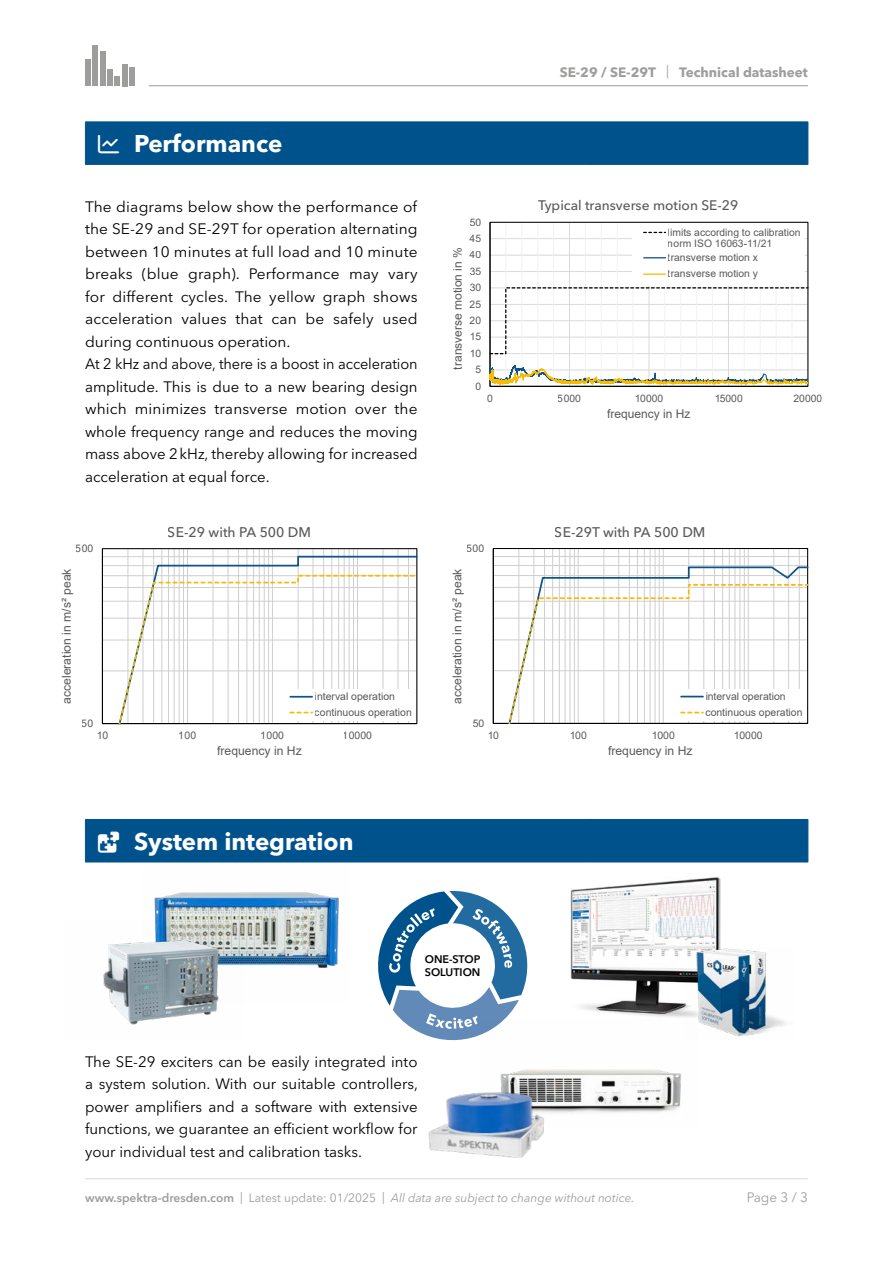
<style>
.page{position:relative;width:893px;height:1263px;background:#fff}
.page>*{position:absolute;margin:0;border:0;box-sizing:border-box;transform-origin:0 0}
.t1{font:700 24px "Avenir Next LT Pro";color:#fff}
.t2{font:15px/22.5px "Avenir Next LT Pro";color:#000}
.t3{font:500 13.95px "Avenir Next LT Pro";color:#595959}
.t4{font:500 13.65px "Avenir Next LT Pro";color:#595959}
.t5{font:700 13.5px "Avenir Next LT Pro";color:#9d9d9c}
.t6{font:13.5px "Avenir Next LT Pro";color:#9d9d9c}
.t7{font:12.15px "Arial";color:#595959}
.t8{font:italic 12px "Avenir Next LT Pro";color:#9d9d9c}
.t9{font:12px "Arial";color:#595959}
.t10{font:600 10.95px/13px "Avenir Next LT Pro";color:#000}
.t11{font:10.5px/16px "Arial";color:#595959}
.t12{font:10.35px/11.4px "Arial";color:#595959}
.s1{font-weight:400}
.s2{font-weight:600;font-style:normal}
.s3{font-style:normal}
</style>
<div class="page">
<hr style="left:85px;top:1178px;width:723px;height:1px;background:#dadada">
<div style="left:85px;top:60px;width:5px;height:26px;background:#9d9d9c"></div>
<div style="left:92px;top:46px;width:6px;height:40px;background:#9d9d9c"></div>
<div style="left:100px;top:51px;width:5px;height:35px;background:#9d9d9c"></div>
<div style="left:115px;top:77px;width:5px;height:9px;background:#9d9d9c"></div>
<div style="left:122px;top:64px;width:5px;height:22px;background:#9d9d9c"></div>
<div style="left:129px;top:68px;width:6px;height:18px;background:#9d9d9c"></div>
<div style="left:107px;top:69px;width:6px;height:17px;background:#9d9d9c"></div>
<hr style="left:149px;top:85px;width:659px;height:1px;background:#9d9d9c">
<svg style="left:489px;top:221px;width:320px;height:166px"></svg>
<hr style="left:85px;top:164px;width:501px;height:1px;background:#00528d">
<hr style="left:586px;top:164px;width:222px;height:1px;background:#00528d">
<svg style="left:492px;top:548px;width:316px;height:176px"></svg>
<hr style="left:417px;top:549px;width:1px;height:175px;background:#d0cece">
<svg style="left:101px;top:548px;width:316px;height:177px"></svg>
<svg style="left:378px;top:891px;width:149px;height:149px"></svg>
<hr style="left:85px;top:862px;width:501px;height:1px;background:#00528d">
<hr style="left:586px;top:862px;width:222px;height:1px;background:#00528d">
<img style="left:571px;top:877px;width:149px;height:140px">
<img style="left:481px;top:1020px;width:201px;height:93px">
<img style="left:428px;top:1075px;width:129px;height:83px">
<img style="left:685px;top:948px;width:101px;height:89px">
<img style="left:154px;top:892px;width:185px;height:76px">
<img style="left:103px;top:922px;width:139px;height:103px">
<div style="left:85px;top:122px;width:723px;height:42px;background:#00528d"></div>
<div style="left:85px;top:819px;width:723px;height:43px;background:#00528d"></div>
<p class="t5" style="left:560px;top:64px;width:250px">SE-29 / SE-29T <span class="s1">|</span> Technical datasheet</p>
<h1 class="t1" style="left:98px;top:129px;width:186px">▼●■ Performance</h1>
<p class="t2" style="left:85px;top:195px;width:334px">The diagrams below show the performance of the SE-29 and SE-29T for operation alternating between 10 minutes at full load and 10 minute breaks (blue graph). Performance may vary for different cycles. The yellow graph shows acceleration values that can be safely used during continuous operation.<br>At 2 kHz and above, there is a boost in acceleration amplitude. This is due to a new bearing design which minimizes transverse motion over the whole frequency range and reduces the moving mass above 2kHz, thereby allowing for increased acceleration at equal force.</p>
<p class="t12" style="left:470px;top:216px;width:13px">50</p>
<p class="t12" style="left:470px;top:233px;width:13px">45</p>
<p class="t9" style="left:449px;top:369px;width:124px;rotate:-90deg">transverse motion in %</p>
<p class="t12" style="left:470px;top:249px;width:13px">40</p>
<p class="t12" style="left:470px;top:265px;width:13px">35</p>
<p class="t12" style="left:470px;top:282px;width:13px">30</p>
<p class="t12" style="left:470px;top:298px;width:13px">25</p>
<p class="t12" style="left:470px;top:315px;width:13px">20</p>
<p class="t12" style="left:470px;top:331px;width:13px">15</p>
<p class="t12" style="left:470px;top:347px;width:13px">10</p>
<p class="t12" style="left:475px;top:364px;width:7px">5</p>
<p class="t12" style="left:475px;top:380px;width:7px">0</p>
<p class="t4" style="left:538px;top:197px;width:201px">Typical transverse motion SE-29</p>
<p class="t12" style="left:668px;top:226px;width:134px">limits according to calibration norm ISO 16063-11/21</p>
<p class="t12" style="left:668px;top:249px;width:92px;line-height:16.4px">transverse motion x transverse motion y</p>
<p class="t12" style="left:487px;top:393px;width:7px">0</p>
<p class="t12" style="left:558px;top:393px;width:24px">5000</p>
<p class="t12" style="left:635px;top:393px;width:30px">10000</p>
<p class="t12" style="left:714px;top:393px;width:30px">15000</p>
<p class="t12" style="left:793px;top:393px;width:30px">20000</p>
<p class="t9" style="left:607px;top:405px;width:85px">frequency in Hz</p>
<p class="t3" style="left:168px;top:523px;width:145px">SE-29 with PA 500 DM</p>
<p class="t3" style="left:555px;top:523px;width:152px">SE-29T with PA 500 DM</p>
<p class="t11" style="left:76px;top:540px;width:19px">500</p>
<p class="t11" style="left:467px;top:540px;width:19px">500</p>
<p class="t7" style="left:58px;top:704px;width:137px;rotate:-90deg">acceleration in m/s² peak</p>
<p class="t11" style="left:82px;top:715px;width:13px">50</p>
<p class="t11" style="left:315px;top:688px;width:99px">interval operation continuous operation</p>
<p class="t7" style="left:449px;top:704px;width:137px;rotate:-90deg">acceleration in m/s² peak</p>
<p class="t11" style="left:473px;top:715px;width:13px">50</p>
<p class="t11" style="left:705px;top:688px;width:99px">interval operation continuous operation</p>
<p class="t11" style="left:97px;top:727px;width:13px">10</p>
<p class="t11" style="left:179px;top:727px;width:19px">100</p>
<p class="t11" style="left:261px;top:727px;width:25px">1000</p>
<p class="t11" style="left:343px;top:727px;width:31px">10000</p>
<p class="t11" style="left:487px;top:727px;width:13px">10</p>
<p class="t11" style="left:569px;top:727px;width:19px">100</p>
<p class="t11" style="left:652px;top:727px;width:25px">1000</p>
<p class="t11" style="left:734px;top:727px;width:31px">10000</p>
<p class="t7" style="left:217px;top:743px;width:86px">frequency in Hz</p>
<p class="t7" style="left:608px;top:743px;width:86px">frequency in Hz</p>
<h1 class="t1" style="left:98px;top:827px;width:257px">◆● System integration</h1>
<p class="t10" style="left:425px;top:953px;width:57px">ONE-STOP<br>SOLUTION</p>
<p class="t2" style="left:85px;top:1050px;width:334px;text-align:justify">The SE-29 exciters can be easily integrated into a system solution. With our suitable controllers, power amplifiers and a software with extensive functions, we guarantee an efficient workflow for your individual test and calibration tasks.</p>
<p class="t8" style="left:85px;top:1191px;width:551px"><span class="s2">www.spektra-dresden.com</span> <span class="s3">| Latest update: 01/2025 |</span> All data are subject to change without notice.</p>
<p class="t6" style="left:747px;top:1189px;width:63px">Page 3 / 3</p>
</div>
